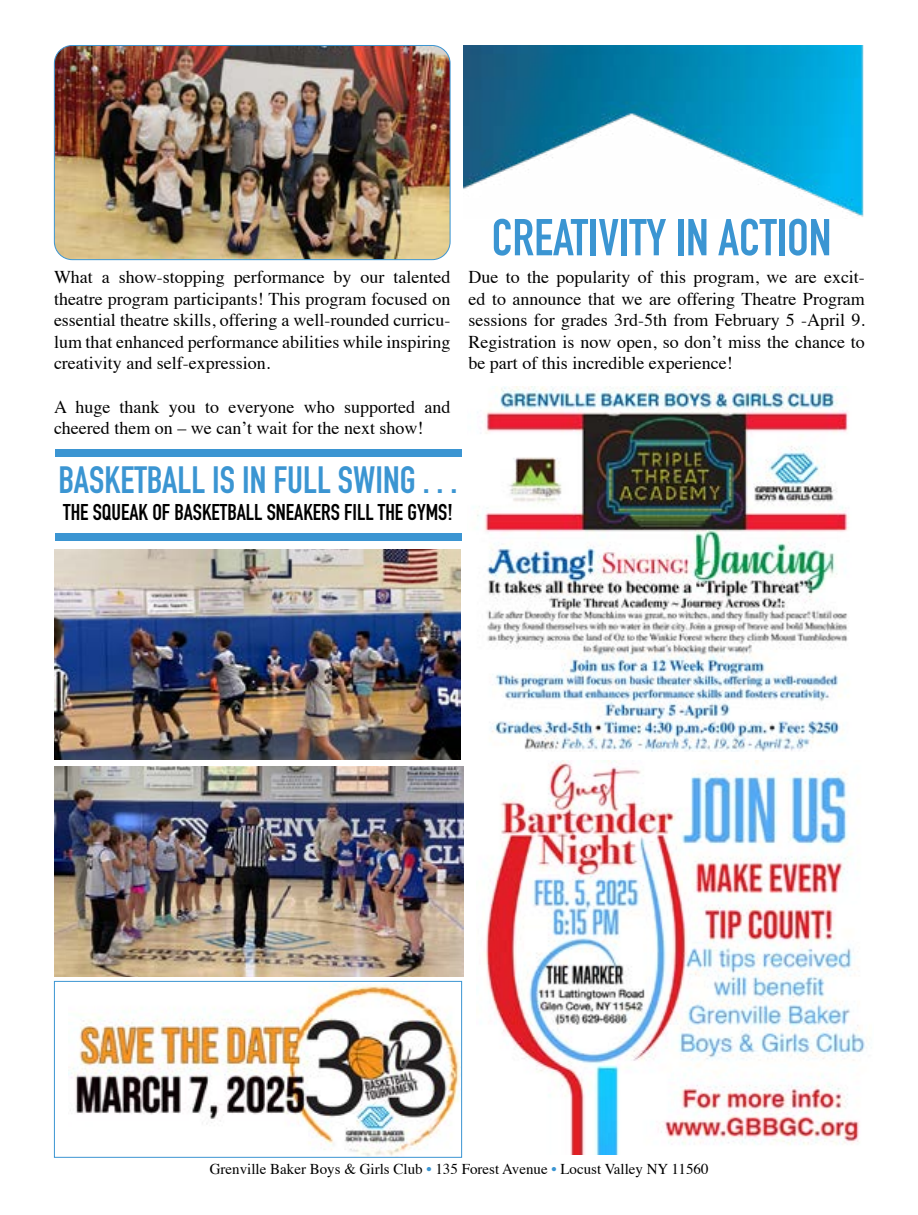
<style>
.page{position:relative;width:918px;height:1215px;background:#fff}
.page>*{position:absolute;margin:0;border:0;box-sizing:border-box;transform-origin:0 0}
.t1{font:700 51px "DIN Condensed";color:#3b95d2}
.t2{font:700 37.5px "DIN Condensed";color:#3b95d2}
.t3{font:700 22.5px "DIN Condensed";color:#000}
.t4{font:18px/21.6px "Times";color:#000;text-align:justify}
.t5{font:15px "Times";color:#000}
.s1{color:#3b95d2}
</style>
<div class="page">
<img style="left:464px;top:45px;width:400px;height:172px">
<img style="left:54px;top:45px;width:396px;height:215px">
<div style="left:54px;top:45px;width:396px;height:215px;border:1px solid #3b95d2;border-radius:18px"></div>
<img style="left:485px;top:761px;width:382px;height:394px">
<img style="left:69px;top:983px;width:391px;height:173px">
<div style="left:54px;top:981px;width:408px;height:177px;border:1px solid #3b95d2"></div>
<div style="left:55px;top:450px;width:407px;height:7px;background:#3b95d2"></div>
<div style="left:55px;top:533px;width:407px;height:7px;background:#3b95d2"></div>
<img style="left:54px;top:549px;width:407px;height:211px">
<img style="left:54px;top:766px;width:410px;height:211px">
<img style="left:477px;top:386px;width:372px;height:365px">
<p class="t4" style="left:54px;top:265px;width:398px">What a show-stopping performance by our talented theatre program participants! This program focused on essential theatre skills, offering a well-rounded curricu&shy;lum that enhanced performance abilities while inspiring creativity and self-expression.</p>
<p class="t4" style="left:54px;top:394px;width:398px">A huge thank you to everyone who supported and cheered them on – we can’t wait for the next show!</p>
<h1 class="t1" style="left:492px;top:203px;width:341px">CREATIVITY IN ACTION</h1>
<p class="t4" style="left:468px;top:265px;width:398px">Due to the popularity of this program, we are excit&shy;ed to announce that we are offering Theatre Program sessions for grades 3rd-5th from February 5 -April 9.<br>Registration is now open, so don’t miss the chance to be part of this incredible experience!</p>
<h2 class="t2" style="left:58px;top:455px;width:401px">BASKETBALL IS IN FULL SWING . . .</h2>
<p class="t3" style="left:63px;top:497px;width:391px">THE SQUEAK OF BASKETBALL SNEAKERS FILL THE GYMS!</p>
<p class="t5" style="left:210px;top:1155px;width:500px">Grenville Baker Boys &amp; Girls Club <span class="s1">•</span> 135 Forest Avenue <span class="s1">•</span> Locust Valley NY 11560</p>
</div>
